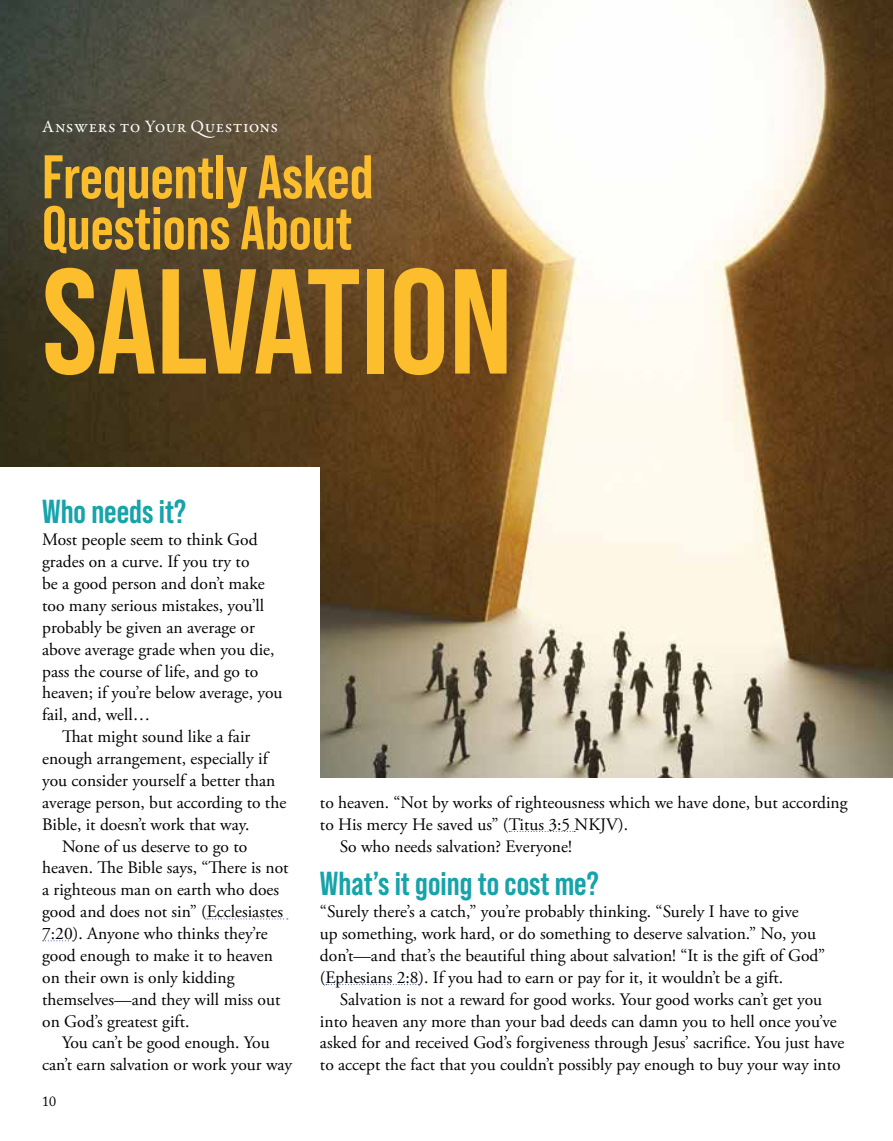
<style>
.page{position:relative;width:893px;height:1141px;background:#fff}
.page>*{position:absolute;margin:0;border:0;box-sizing:border-box;transform-origin:0 0}
.t1{font:700 149.1px "Bebas Neue Pro";color:#fcbe2c}
.t2{font:700 61.43px/51.1px "Bebas Neue Pro";color:#fcbe2c}
.t3{font:700 33.25px "Bebas Neue Pro";color:#16a3aa}
.t4{font:17.5px/21.9px "Adobe Garamond Pro";color:#000}
.t5{font:17.5px "Garamond Premr Pro";letter-spacing:.025em;color:#fff}
.t6{font:14px "Adobe Caslon Pro";color:#000}
</style>
<div class="page">
<img style="left:0;top:0;width:893px;height:777px">
<div style="left:0;top:467px;width:320px;height:341px;background:#fff"></div>
<svg style="left:207px;top:918px;width:81px;height:1px"></svg>
<svg style="left:43px;top:940px;width:30px;height:1px"></svg>
<svg style="left:509px;top:831px;width:66px;height:1px"></svg>
<svg style="left:326px;top:984px;width:93px;height:1px"></svg>
<p class="t5" style="left:42px;top:116px;width:237px">Answers to Your Questions</p>
<h2 class="t2" style="left:42px;top:151px;width:333px">Frequently Asked<br>Questions About</h2>
<h1 class="t1" style="left:42px;top:237px;width:472px">SALVATION</h1>
<h3 class="t3" style="left:42px;top:493px;width:145px">Who needs it?</h3>
<p class="t4" style="left:42px;top:529px;width:217px">Most people seem to think God</p>
<p class="t4" style="left:42px;top:551px;width:209px">grades on a curve. If you try to</p>
<p class="t4" style="left:42px;top:573px;width:224px">be a good person and don’t make</p>
<p class="t4" style="left:42px;top:595px;width:224px">too many serious mistakes, you’ll</p>
<p class="t4" style="left:42px;top:617px;width:214px">probably be given an average or</p>
<p class="t4" style="left:42px;top:639px;width:234px">above average grade when you die,</p>
<p class="t4" style="left:42px;top:661px;width:218px">pass the course of life, and go to</p>
<p class="t4" style="left:42px;top:683px;width:242px">heaven; if you’re below average, you</p>
<p class="t4" style="left:42px;top:704px;width:110px">fail, and, well…</p>
<p class="t4" style="left:62px;top:726px;width:190px">That might sound like a fair</p>
<p class="t4" style="left:42px;top:748px;width:227px">enough arrangement, especially if</p>
<p class="t4" style="left:42px;top:770px;width:235px">you consider yourself a better than</p>
<p class="t4" style="left:42px;top:792px;width:246px">average person, but according to the</p>
<p class="t4" style="left:42px;top:814px;width:209px">Bible, it doesn’t work that way.</p>
<p class="t4" style="left:62px;top:836px;width:187px">None of us deserve to go to</p>
<p class="t4" style="left:42px;top:858px;width:248px">heaven. The Bible says, “There is not</p>
<p class="t4" style="left:42px;top:879px;width:238px">a righteous man on earth who does</p>
<p class="t4" style="left:42px;top:901px;width:242px">good and does not sin” (Ecclesiastes</p>
<p class="t4" style="left:42px;top:923px;width:227px">7:20). Anyone who thinks they’re</p>
<p class="t4" style="left:42px;top:945px;width:232px">good enough to make it to heaven</p>
<p class="t4" style="left:42px;top:967px;width:194px">on their own is only kidding</p>
<p class="t4" style="left:42px;top:989px;width:240px">themselves—and they will miss out</p>
<p class="t4" style="left:42px;top:1011px;width:149px">on God’s greatest gift.</p>
<p class="t4" style="left:62px;top:1033px;width:209px">You can’t be good enough. You</p>
<p class="t4" style="left:42px;top:1054px;width:252px">can’t earn salvation or work your way</p>
<p class="t6" style="left:42px;top:1093px;width:15px">10</p>
<p class="t4" style="left:320px;top:792px;width:529px">to heaven. “Not by works of righteousness which we have done, but according</p>
<p class="t4" style="left:320px;top:814px;width:310px">to His mercy He saved us” (Titus 3:5 NKJV).</p>
<p class="t4" style="left:340px;top:836px;width:234px">So who needs salvation? Everyone!</p>
<h3 class="t3" style="left:320px;top:865px;width:280px">What’s it going to cost me?</h3>
<p class="t4" style="left:320px;top:901px;width:507px">“Surely there’s a catch,” you’re probably thinking. “Surely I have to give<br>up something, work hard, or do something to deserve salvation.” No, you don’t—and that’s the beautiful thing about salvation! “It is the gift of God” (Ephesians 2:8). If you had to earn or pay for it, it wouldn’t be a gift.</p>
<p class="t4" style="left:320px;top:989px;width:526px;text-align:center">Salvation is not a reward for good works. Your good works can’t get you<br>into heaven any more than your bad deeds can damn you to hell once you’ve asked for and received God’s forgiveness through Jesus’ sacrifice. You just have to accept the fact that you couldn’t possibly pay enough to buy your way into</p>
</div>
